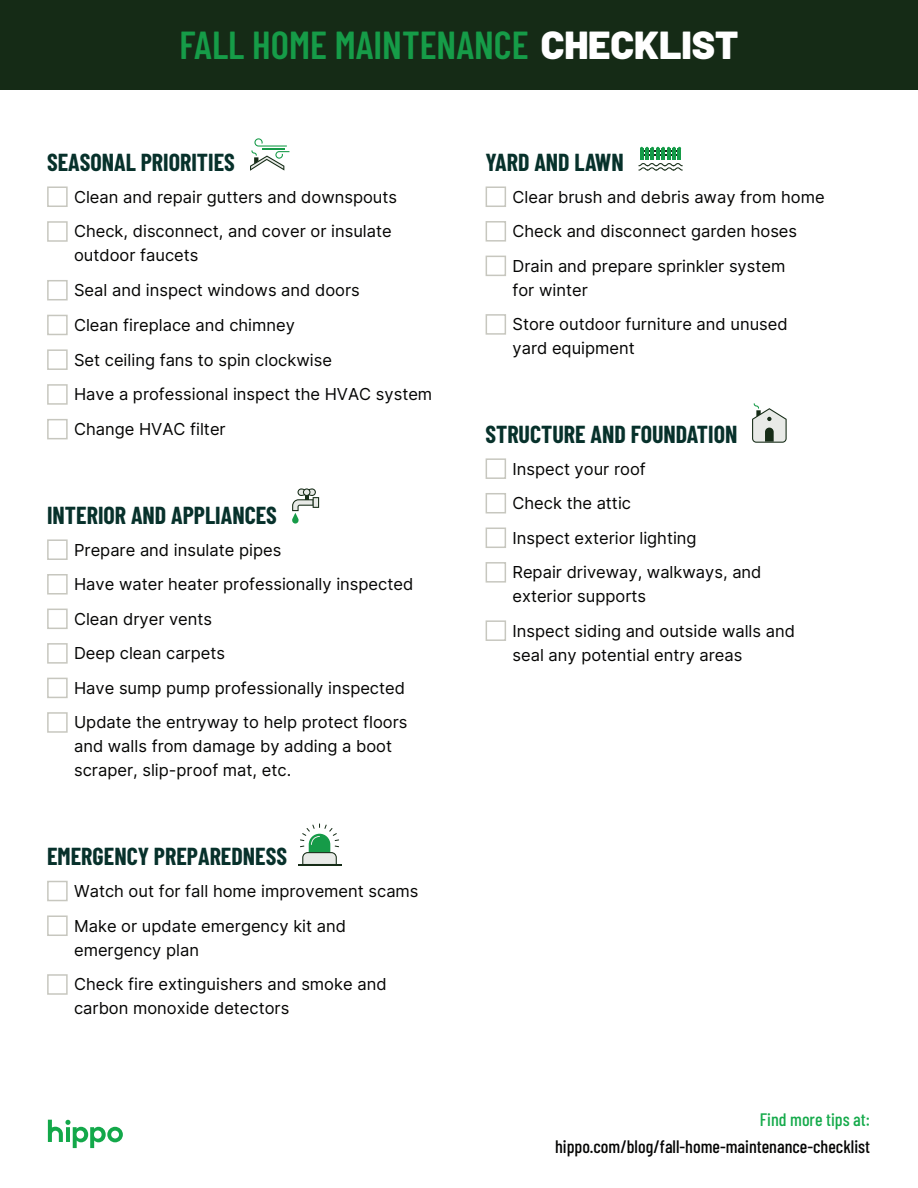
<style>
.page{position:relative;width:918px;height:1188px;background:#fff}
.page>*{position:absolute;margin:0;border:0;box-sizing:border-box;transform-origin:0 0}
.t1{font:600 39px "Barlow Condensed";color:#169c48}
.t2{font:700 24px "Barlow Condensed";color:#07312b}
.t3{font:500 18px "Barlow Condensed";color:#050504}
.t4{font:500 18px "Barlow Condensed";color:#15aa4b}
.t5{font:16.5px/34.5px "Inter";color:#050504}
.s1{font-family:"Barlow";font-weight:900;color:#fff}
</style>
<div class="page">
<div style="left:0;top:0;width:918px;height:90px;background:#152b16"></div>
<svg style="left:48px;top:1120px;width:75px;height:28px"></svg>
<svg style="left:47px;top:539px;width:21px;height:21px"></svg>
<svg style="left:47px;top:574px;width:21px;height:21px"></svg>
<svg style="left:47px;top:608px;width:21px;height:21px"></svg>
<svg style="left:47px;top:643px;width:21px;height:21px"></svg>
<svg style="left:47px;top:677px;width:21px;height:22px"></svg>
<svg style="left:47px;top:712px;width:21px;height:21px"></svg>
<svg style="left:292px;top:488px;width:27px;height:36px"></svg>
<svg style="left:485px;top:458px;width:21px;height:21px"></svg>
<svg style="left:485px;top:493px;width:21px;height:21px"></svg>
<svg style="left:485px;top:527px;width:21px;height:21px"></svg>
<svg style="left:485px;top:562px;width:21px;height:21px"></svg>
<svg style="left:485px;top:620px;width:21px;height:21px"></svg>
<svg style="left:752px;top:403px;width:35px;height:40px"></svg>
<svg style="left:485px;top:186px;width:21px;height:21px"></svg>
<svg style="left:485px;top:221px;width:21px;height:21px"></svg>
<svg style="left:485px;top:255px;width:21px;height:21px"></svg>
<svg style="left:485px;top:314px;width:21px;height:21px"></svg>
<svg style="left:638px;top:147px;width:45px;height:24px"></svg>
<svg style="left:47px;top:186px;width:21px;height:21px"></svg>
<svg style="left:47px;top:221px;width:21px;height:21px"></svg>
<svg style="left:47px;top:280px;width:21px;height:21px"></svg>
<svg style="left:47px;top:314px;width:21px;height:22px"></svg>
<svg style="left:47px;top:349px;width:21px;height:21px"></svg>
<svg style="left:47px;top:384px;width:21px;height:21px"></svg>
<svg style="left:47px;top:419px;width:21px;height:21px"></svg>
<svg style="left:250px;top:138px;width:39px;height:33px"></svg>
<svg style="left:47px;top:880px;width:21px;height:22px"></svg>
<svg style="left:47px;top:915px;width:21px;height:21px"></svg>
<svg style="left:47px;top:974px;width:21px;height:21px"></svg>
<hr style="left:298px;top:864px;width:43px;height:1px;background:#162c17">
<svg style="left:300px;top:823px;width:39px;height:41px"></svg>
<h1 class="t1" style="left:179px;top:17px;width:561px">FALL HOME MAINTENANCE <span class="s1">CHECKLIST</span></h1>
<h2 class="t2" style="left:47px;top:145px;width:189px">SEASONAL PRIORITIES</h2>
<p class="t5" style="left:74px;top:179px;width:325px">Clean and repair gutters and downspouts<br>Check, disconnect, and cover or insulate</p>
<p class="t5" style="left:74px;top:238px;width:360px">outdoor faucets<br>Seal and inspect windows and doors<br>Clean fireplace and chimney<br>Set ceiling fans to spin clockwise<br>Have a professional inspect the HVAC system<br>Change HVAC filter</p>
<h2 class="t2" style="left:47px;top:498px;width:231px">INTERIOR AND APPLIANCES</h2>
<p class="t5" style="left:74px;top:532px;width:341px">Prepare and insulate pipes<br>Have water heater professionally inspected<br>Clean dryer vents<br>Deep clean carpets<br>Have sump pump professionally inspected<br>Update the entryway to help protect floors</p>
<p class="t5" style="left:74px;top:734px;width:320px;line-height:24px">and walls from damage by adding a boot scraper, slip-proof mat, etc.</p>
<h2 class="t2" style="left:47px;top:839px;width:241px">EMERGENCY PREPAREDNESS</h2>
<p class="t5" style="left:74px;top:873px;width:346px">Watch out for fall home improvement scams<br>Make or update emergency kit and</p>
<p class="t5" style="left:74px;top:932px;width:314px">emergency plan<br>Check fire extinguishers and smoke and</p>
<p class="t5" style="left:74px;top:991px;width:217px">carbon monoxide detectors</p>
<h2 class="t2" style="left:486px;top:145px;width:140px">YARD AND LAWN</h2>
<p class="t5" style="left:513px;top:179px;width:314px">Clear brush and debris away from home<br>Check and disconnect garden hoses<br>Drain and prepare sprinkler system</p>
<p class="t5" style="left:513px;top:272px;width:277px">for winter<br>Store outdoor furniture and unused</p>
<p class="t5" style="left:513px;top:331px;width:124px">yard equipment</p>
<h2 class="t2" style="left:486px;top:417px;width:253px">STRUCTURE AND FOUNDATION</h2>
<p class="t5" style="left:513px;top:451px;width:251px">Inspect your roof<br>Check the attic<br>Inspect exterior lighting<br>Repair driveway, walkways, and</p>
<p class="t5" style="left:513px;top:579px;width:284px">exterior supports<br>Inspect siding and outside walls and</p>
<p class="t5" style="left:513px;top:637px;width:232px">seal any potential entry areas</p>
<p class="t4" style="left:760px;top:1107px;width:112px">Find more tips at:</p>
<p class="t3" style="left:555px;top:1134px;width:316px">hippo.com/blog/fall-home-maintenance-checklist</p>
</div>
